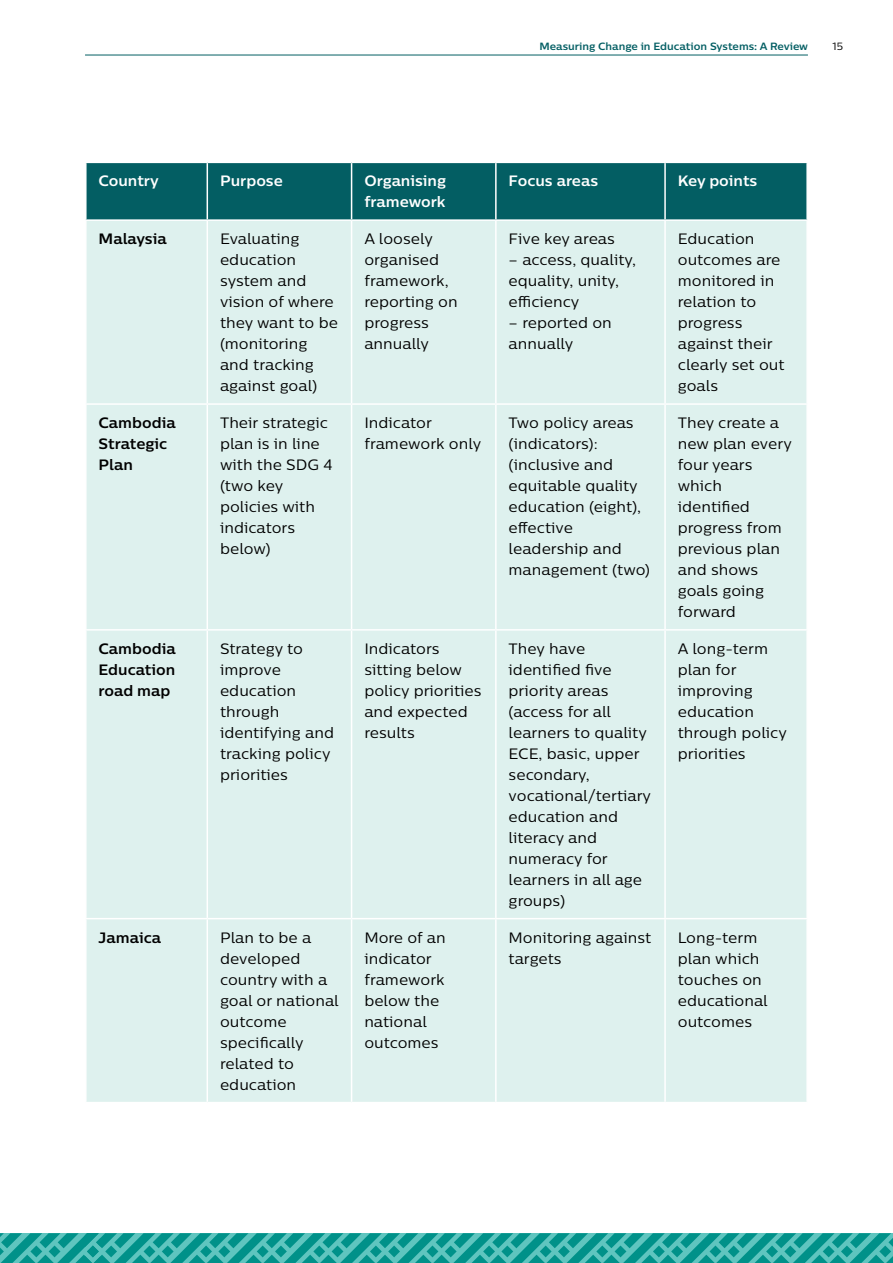
<style>
.page{position:relative;width:893px;height:1263px;background:#fff}
.page>*{position:absolute;margin:0;border:0;box-sizing:border-box;transform-origin:0 0}
.Table_content{font:15px/21px "Centrale Sans";color:#000}
.Table_content-2{font:700 15px/21px "Centrale Sans";color:#000}
.Table_heading{font:700 15px/21px "Centrale Sans";color:#fff}
.t1{font:700 10.5px "Centrale Sans";color:#035e63}
.t2{font:10.5px "Centrale Sans";color:#000}
</style>
<div class="page">
<svg style="left:0;top:1233px;width:893px;height:30px;background:#2ba8a1"></svg>
<hr style="left:85px;top:55px;width:723px;height:1px;background:#035e63">
<div style="left:87px;top:163px;width:719px;height:56px;background:#035e63"></div>
<div style="left:87px;top:221px;width:719px;height:881px;background:#def1ee"></div>
<hr style="left:207px;top:163px;width:1px;height:56px;background:#fff">
<hr style="left:351px;top:163px;width:1px;height:56px;background:#fff">
<hr style="left:495px;top:163px;width:2px;height:56px;background:#fff">
<hr style="left:664px;top:163px;width:2px;height:56px;background:#fff">
<hr style="left:207px;top:221px;width:1px;height:182px;background:#fff">
<hr style="left:351px;top:221px;width:1px;height:182px;background:#fff">
<hr style="left:495px;top:221px;width:2px;height:182px;background:#fff">
<hr style="left:664px;top:221px;width:2px;height:182px;background:#fff">
<hr style="left:85px;top:403px;width:122px;height:2px;background:#fff">
<hr style="left:207px;top:403px;width:145px;height:2px;background:#fff">
<hr style="left:207px;top:405px;width:1px;height:224px;background:#fff">
<hr style="left:352px;top:403px;width:144px;height:2px;background:#fff">
<hr style="left:351px;top:405px;width:1px;height:224px;background:#fff">
<hr style="left:496px;top:403px;width:169px;height:2px;background:#fff">
<hr style="left:495px;top:405px;width:2px;height:224px;background:#fff">
<hr style="left:665px;top:403px;width:143px;height:2px;background:#fff">
<hr style="left:664px;top:405px;width:2px;height:224px;background:#fff">
<hr style="left:85px;top:629px;width:122px;height:2px;background:#fff">
<hr style="left:207px;top:629px;width:145px;height:2px;background:#fff">
<hr style="left:207px;top:631px;width:1px;height:287px;background:#fff">
<hr style="left:352px;top:629px;width:144px;height:2px;background:#fff">
<hr style="left:351px;top:631px;width:1px;height:287px;background:#fff">
<hr style="left:496px;top:629px;width:169px;height:2px;background:#fff">
<hr style="left:495px;top:631px;width:2px;height:287px;background:#fff">
<hr style="left:665px;top:629px;width:143px;height:2px;background:#fff">
<hr style="left:664px;top:631px;width:2px;height:287px;background:#fff">
<hr style="left:85px;top:918px;width:122px;height:1px;background:#fff">
<hr style="left:207px;top:918px;width:145px;height:1px;background:#fff">
<hr style="left:207px;top:919px;width:1px;height:183px;background:#fff">
<hr style="left:352px;top:918px;width:144px;height:1px;background:#fff">
<hr style="left:351px;top:919px;width:1px;height:183px;background:#fff">
<hr style="left:496px;top:918px;width:169px;height:1px;background:#fff">
<hr style="left:495px;top:919px;width:2px;height:183px;background:#fff">
<hr style="left:665px;top:918px;width:143px;height:1px;background:#fff">
<hr style="left:664px;top:919px;width:2px;height:183px;background:#fff">
<p class="t1" style="left:539px;top:40px;width:270px">Measuring Change in Education Systems: A Review</p>
<p class="t2" style="left:832px;top:40px;width:12px">15</p>
<p class="Table_heading" style="left:99px;top:170px;width:62px">Country</p>
<p class="Table_heading" style="left:220px;top:170px;width:64px">Purpose</p>
<p class="Table_heading" style="left:364px;top:170px;width:83px">Organising framework</p>
<p class="Table_heading" style="left:509px;top:170px;width:91px">Focus areas</p>
<p class="Table_heading" style="left:678px;top:170px;width:81px">Key points</p>
<p class="Table_content-2" style="left:99px;top:228px;width:70px">Malaysia</p>
<p class="Table_content" style="left:220px;top:228px;width:119px">Evaluating education system and vision of where they want to be (monitoring and tracking against goal)</p>
<p class="Table_content" style="left:364px;top:228px;width:95px">A loosely organised framework, reporting on progress annually</p>
<p class="Table_content" style="left:509px;top:228px;width:108px">Five key areas</p>
<p class="Table_content" style="left:678px;top:228px;width:108px">Education outcomes are monitored in relation to progress against their clearly set out goals</p>
<p class="Table_content" style="left:509px;top:249px;width:129px">– access, quality, equality, unity, efficiency</p>
<p class="Table_content" style="left:509px;top:312px;width:105px">– reported on annually</p>
<p class="Table_content-2" style="left:99px;top:412px;width:79px">Cambodia<br>Strategic<br>Plan</p>
<p class="Table_content" style="left:220px;top:412px;width:114px">Their strategic plan is in line with the SDG 4 (two key policies with indicators below)</p>
<p class="Table_content" style="left:364px;top:412px;width:118px">Indicator framework only</p>
<p class="Table_content" style="left:509px;top:412px;width:143px">Two policy areas (indicators): (inclusive and equitable quality education (eight), effective leadership and management (two)</p>
<p class="Table_content" style="left:678px;top:412px;width:115px">They create a new plan every four years which identified progress from previous plan and shows goals going forward</p>
<p class="Table_content-2" style="left:99px;top:638px;width:79px;text-align:justify">Cambodia Education road map</p>
<p class="Table_content" style="left:220px;top:638px;width:116px">Strategy to improve education through identifying and tracking policy priorities</p>
<p class="Table_content" style="left:364px;top:638px;width:119px">Indicators sitting below policy priorities and expected results</p>
<p class="Table_content" style="left:509px;top:638px;width:144px">They have identified five priority areas (access for all learners to quality<br>ECE, basic, upper secondary, vocational/tertiary education and literacy and numeracy for learners in all age groups)</p>
<p class="Table_content" style="left:678px;top:638px;width:111px">A long-term plan for improving education through policy priorities</p>
<p class="Table_content-2" style="left:99px;top:926px;width:64px">Jamaica</p>
<p class="Table_content" style="left:220px;top:926px;width:120px">Plan to be a developed country with a goal or national outcome specifically related to education</p>
<p class="Table_content" style="left:364px;top:926px;width:83px">More of an indicator framework below the national outcomes</p>
<p class="Table_content" style="left:509px;top:926px;width:144px">Monitoring against targets</p>
<p class="Table_content" style="left:678px;top:926px;width:91px">Long-term plan which touches on educational outcomes</p>
</div>
